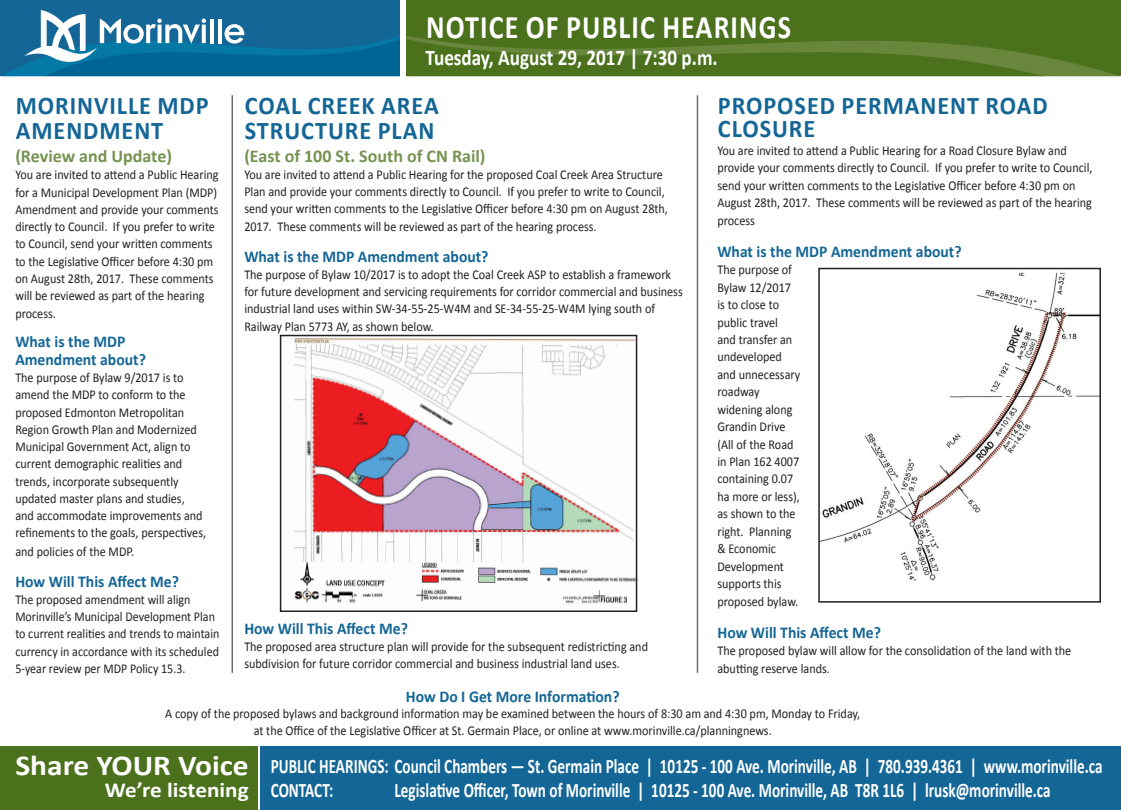
<style>
.page{position:relative;width:1121px;height:810px;background:#fff}
.page>*{position:absolute;margin:0;border:0;box-sizing:border-box;transform-origin:0 0}
.t1{font:700 33px "Calibri";letter-spacing:.04em;color:#fff;scale:.85 1}
.t2{font:700 28.95px "Calibri";color:#fff;scale:1.08 1}
.t3{font:700 25.5px/25px "Calibri";letter-spacing:.04em;color:#146696;scale:.95 1}
.t4{font:700 22.5px "Calibri";color:#fff;scale:.85 1}
.t5{font:700 21.45px "Calibri";color:#fff;scale:1.08 1}
.t6{font:700 20.7px/24.8px "Calibri";color:#fff;scale:.74 1}
.t7{font:700 18px "Calibri";color:#769351}
.t8{font:700 16.5px/17.5px "Calibri";color:#146696;scale:.95 1}
.t9{font:13.5px/17.4px "Calibri";color:#231f20;scale:.9 1}
.t10{font:13.5px/17.2px "Calibri";color:#231f20;scale:.89 1}
</style>
<div class="page">
<div style="left:406px;top:0;width:714px;height:76px;background:#4b711c"></div>
<svg style="left:407px;top:36px;width:712px;height:40px"></svg>
<div style="left:1px;top:0;width:399px;height:76px;background:#146696"></div>
<svg style="left:2px;top:10px;width:398px;height:66px"></svg>
<div style="left:1px;top:747px;width:257px;height:63px;background:#4b711c"></div>
<div style="left:261px;top:747px;width:859px;height:63px;background:#146696"></div>
<hr style="left:231px;top:95px;width:2px;height:578px;background:#6c6d70">
<hr style="left:696px;top:95px;width:2px;height:578px;background:#6c6d70">
<img style="left:821px;top:272px;width:276px;height:309px">
<div style="left:818px;top:268px;width:282px;height:335px;border:2px solid #231f20"></div>
<img style="left:294px;top:338px;width:340px;height:266px">
<div style="left:280px;top:335px;width:357px;height:277px;border:2px solid #231f20"></div>
<h3 class="t3" style="left:16px;top:93px;width:205px">MORINVILLE MDP<br>AMENDMENT</h3>
<h3 class="t7" style="left:15px;top:145px;width:158px">(Review and Update)</h3>
<p class="t9" style="left:15px;top:166px;width:227px">You are invited to attend a Public Hearing for a Municipal Development Plan (MDP)<br>Amendment and provide your comments directly to Council. If you prefer to write to Council, send your written comments to the Legislative Officer before 4:30 pm on August 28th, 2017. These comments will be reviewed as part of the hearing process.</p>
<p class="t8" style="left:15px;top:333px;width:139px">What is the MDP<br>Amendment about?</p>
<p class="t9" style="left:15px;top:369px;width:213px">The purpose of Bylaw 9/2017 is to amend the MDP to conform to the proposed Edmonton Metropolitan Region Growth Plan and Modernized Municipal Government Act, align to current demographic realities and trends, incorporate subsequently updated master plans and studies, and accommodate improvements and refinements to the goals, perspectives, and policies of the MDP.</p>
<p class="t8" style="left:15px;top:572px;width:174px">How Will This Affect Me?</p>
<p class="t10" style="left:15px;top:591px;width:231px">The proposed amendment will align Morinville’s Municipal Development Plan to current realities and trends to maintain currency in accordance with its scheduled 5-year review per MDP Policy 15.3.</p>
<h1 class="t1" style="left:426px;top:6px;width:431px">NOTICE OF PUBLIC HEARINGS</h1>
<h3 class="t4" style="left:425px;top:43px;width:345px">Tuesday, August 29, 2017 | 7:30 p.m.</h3>
<h3 class="t3" style="left:245px;top:93px;width:206px">COAL CREEK AREA<br>STRUCTURE PLAN</h3>
<h3 class="t7" style="left:244px;top:144px;width:243px">(East of 100 St. South of CN Rail)</h3>
<p class="t9" style="left:244px;top:166px;width:472px">You are invited to attend a Public Hearing for the proposed Coal Creek Area Structure Plan and provide your comments directly to Council. If you prefer to write to Council, send your written comments to the Legislative Officer before 4:30 pm on August 28th, 2017. These comments will be reviewed as part of the hearing process.</p>
<p class="t8" style="left:244px;top:248px;width:258px">What is the MDP Amendment about?</p>
<p class="t9" style="left:244px;top:266px;width:488px">The purpose of Bylaw 10/2017 is to adopt the Coal Creek ASP to establish a framework for future development and servicing requirements for corridor commercial and business industrial land uses within SW-34-55-25-W4M and SE-34-55-25-W4M lying south of Railway Plan 5773 AY, as shown below.</p>
<p class="t8" style="left:244px;top:620px;width:174px">How Will This Affect Me?</p>
<p class="t9" style="left:244px;top:638px;width:450px">The proposed area structure plan will provide for the subsequent redistricting and subdivision for future corridor commercial and business industrial land uses.</p>
<h3 class="t3" style="left:718px;top:95px;width:349px;line-height:22.8px">PROPOSED PERMANENT ROAD<br>CLOSURE</h3>
<p class="t9" style="left:717px;top:141px;width:418px">You are invited to attend a Public Hearing for a Road Closure Bylaw and provide your comments directly to Council. If you prefer to write to Council, send your written comments to the Legislative Officer before 4:30 pm on August 28th, 2017. These comments will be reviewed as part of the hearing process</p>
<p class="t8" style="left:717px;top:243px;width:258px">What is the MDP Amendment about?</p>
<p class="t9" style="left:717px;top:261px;width:94px">The purpose of<br>Bylaw 12/2017 is to close to public travel<br>and transfer an undeveloped and unnecessary roadway widening along<br>Grandin Drive (All of the Road in Plan 162 4007 containing 0.07 ha more or less), as shown to the right. Planning &amp; Economic<br>Development supports this proposed bylaw.</p>
<p class="t8" style="left:717px;top:624px;width:174px">How Will This Affect Me?</p>
<p class="t9" style="left:717px;top:642px;width:395px">The proposed bylaw will allow for the consolidation of the land with the abutting reserve lands.</p>
<p class="t8" style="left:406px;top:688px;width:226px">How Do I Get More Information?</p>
<p class="t9" style="left:165px;top:706px;width:773px;line-height:16.4px;text-align:center">A copy of the proposed bylaws and background information may be examined between the hours of 8:30 am and 4:30 pm, Monday to Friday, at the Office of the Legislative Officer at St. Germain Place, or online at www.morinville.ca/planningnews.</p>
<h2 class="t2" style="left:15px;top:747px;width:217px">Share YOUR Voice</h2>
<h3 class="t5" style="left:105px;top:776px;width:135px">We’re listening</h3>
<h3 class="t6" style="left:271px;top:753px;width:1125px">PUBLIC HEARINGS: Council Chambers — St. Germain Place | 10125 - 100 Ave. Morinville, AB | 780.939.4361 | www.morinville.ca<br>CONTACT:</h3>
<h3 class="t6" style="left:394px;top:778px;width:888px">Legislative Officer, Town of Morinville | 10125 - 100 Ave. Morinville, AB T8R 1L6 | lrusk@morinville.ca</h3>
</div>
